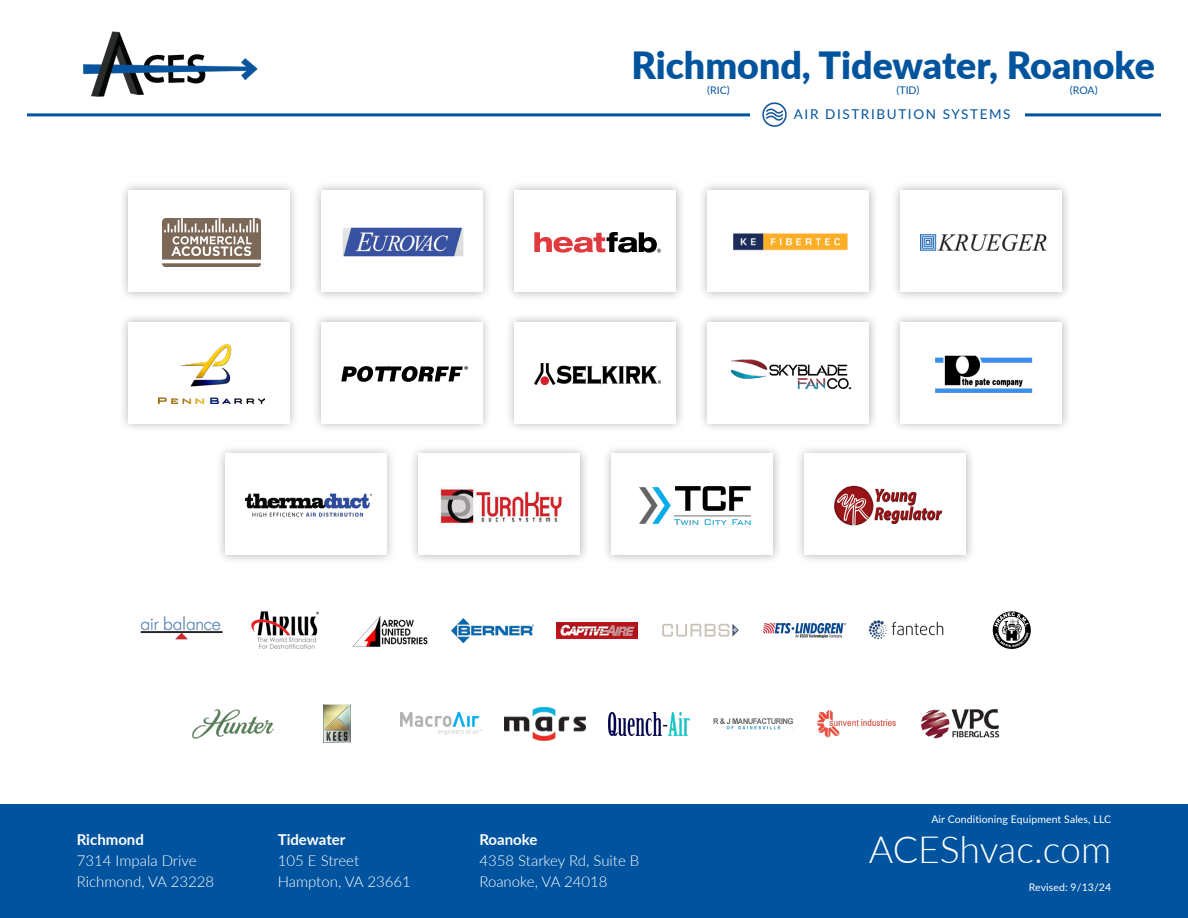
<style>
.page{position:relative;width:1188px;height:918px;background:#fff}
.page>*{position:absolute;margin:0;border:0;box-sizing:border-box;transform-origin:0 0}
.t1{font:900 37.5px "Lato";color:#00549e}
.t2{font:300 37.5px "Lato";letter-spacing:-.01em;color:#fff}
.t3{font:300 15px "Lato";color:#fff}
.t4{font:700 15px "Lato";color:#fff}
.t5{font:13.5px "Lato";letter-spacing:.12em;color:#00549e}
.t6{font:10.5px "Lato";letter-spacing:.01em;color:#fff}
.t7{font:10.5px "Lato";color:#00549e}
</style>
<div class="page">
<div style="left:0;top:804px;width:1188px;height:114px;background:#00539e"></div>
<div style="left:697px;top:312px;width:181px;height:121px;background:#000;opacity:.3"></div>
<div style="left:707px;top:322px;width:162px;height:101px;background:#fff"></div>
<img style="left:731px;top:359px;width:121px;height:30px">
<div style="left:311px;top:180px;width:181px;height:121px;background:#000;opacity:.3"></div>
<div style="left:321px;top:190px;width:162px;height:102px;background:#fff"></div>
<img style="left:343px;top:227px;width:121px;height:30px">
<div style="left:215px;top:444px;width:181px;height:121px;background:#000;opacity:.3"></div>
<div style="left:225px;top:454px;width:162px;height:101px;background:#fff"></div>
<img style="left:245px;top:494px;width:127px;height:23px">
<img style="left:141px;top:616px;width:81px;height:24px">
<svg style="left:993px;top:611px;width:38px;height:38px"></svg>
<img style="left:557px;top:622px;width:81px;height:16px">
<img style="left:352px;top:616px;width:76px;height:31px">
<img style="left:764px;top:623px;width:81px;height:14px">
<img style="left:251px;top:611px;width:68px;height:38px">
<svg style="left:662px;top:624px;width:77px;height:13px"></svg>
<img style="left:452px;top:618px;width:81px;height:24px">
<img style="left:868px;top:620px;width:76px;height:20px">
<img style="left:505px;top:707px;width:81px;height:33px">
<img style="left:324px;top:705px;width:26px;height:37px">
<img style="left:193px;top:709px;width:81px;height:29px">
<img style="left:608px;top:712px;width:82px;height:23px">
<img style="left:400px;top:713px;width:81px;height:21px">
<img style="left:816px;top:709px;width:80px;height:29px">
<img style="left:713px;top:718px;width:80px;height:12px">
<img style="left:921px;top:709px;width:79px;height:30px">
<div style="left:601px;top:444px;width:181px;height:121px;background:#000;opacity:.3"></div>
<div style="left:611px;top:454px;width:162px;height:101px;background:#fff"></div>
<img style="left:639px;top:487px;width:111px;height:38px">
<div style="left:891px;top:312px;width:180px;height:121px;background:#000;opacity:.3"></div>
<div style="left:900px;top:322px;width:162px;height:101px;background:#fff"></div>
<img style="left:935px;top:355px;width:98px;height:38px">
<div style="left:697px;top:180px;width:181px;height:121px;background:#000;opacity:.3"></div>
<div style="left:707px;top:190px;width:162px;height:102px;background:#fff"></div>
<img style="left:733px;top:233px;width:115px;height:18px">
<div style="left:504px;top:180px;width:181px;height:121px;background:#000;opacity:.3"></div>
<div style="left:514px;top:190px;width:162px;height:102px;background:#fff"></div>
<svg style="left:534px;top:232px;width:127px;height:21px"></svg>
<div style="left:408px;top:444px;width:181px;height:121px;background:#000;opacity:.3"></div>
<div style="left:418px;top:454px;width:162px;height:101px;background:#fff"></div>
<img style="left:438px;top:486px;width:125px;height:39px">
<div style="left:891px;top:180px;width:180px;height:121px;background:#000;opacity:.3"></div>
<div style="left:900px;top:190px;width:162px;height:102px;background:#fff"></div>
<img style="left:920px;top:234px;width:127px;height:16px">
<div style="left:118px;top:180px;width:181px;height:121px;background:#000;opacity:.3"></div>
<div style="left:128px;top:190px;width:162px;height:102px;background:#fff"></div>
<img style="left:163px;top:218px;width:98px;height:48px">
<div style="left:118px;top:312px;width:181px;height:121px;background:#000;opacity:.3"></div>
<div style="left:128px;top:322px;width:162px;height:101px;background:#fff"></div>
<img style="left:158px;top:345px;width:107px;height:58px">
<div style="left:795px;top:444px;width:180px;height:121px;background:#000;opacity:.3"></div>
<div style="left:804px;top:454px;width:162px;height:101px;background:#fff"></div>
<img style="left:834px;top:486px;width:109px;height:40px">
<div style="left:311px;top:312px;width:181px;height:121px;background:#000;opacity:.3"></div>
<div style="left:321px;top:322px;width:162px;height:101px;background:#fff"></div>
<svg style="left:341px;top:366px;width:127px;height:16px"></svg>
<div style="left:504px;top:312px;width:181px;height:121px;background:#000;opacity:.3"></div>
<div style="left:514px;top:322px;width:162px;height:101px;background:#fff"></div>
<img style="left:534px;top:363px;width:127px;height:22px">
<img style="left:83px;top:31px;width:175px;height:66px">
<hr style="left:27px;top:113px;width:1134px;height:3px;background:#00549e">
<div style="left:750px;top:109px;width:274px;height:12px;background:#fff"></div>
<img style="left:762px;top:102px;width:25px;height:25px">
<p class="t1" style="left:631px;top:37px;width:525px">Richmond, Tidewater, Roanoke</p>
<p class="t5" style="left:794px;top:104px;width:218px">AIR DISTRIBUTION SYSTEMS</p>
<p class="t7" style="left:707px;top:83px;width:24px">(RIC)</p>
<p class="t7" style="left:897px;top:83px;width:24px">(TID)</p>
<p class="t7" style="left:1070px;top:83px;width:29px">(ROA)</p>
<p class="t4" style="left:77px;top:828px;width:69px">Richmond</p>
<p class="t3" style="left:77px;top:850px;width:121px">7314 Impala Drive</p>
<p class="t3" style="left:77px;top:871px;width:139px">Richmond, VA 23228</p>
<p class="t4" style="left:278px;top:828px;width:69px">Tidewater</p>
<p class="t3" style="left:278px;top:850px;width:83px">105 E Street</p>
<p class="t3" style="left:278px;top:871px;width:135px">Hampton, VA 23661</p>
<p class="t6" style="left:931px;top:811px;width:181px">Air Conditioning Equipment Sales, LLC</p>
<p class="t4" style="left:479px;top:828px;width:60px">Roanoke</p>
<p class="t3" style="left:479px;top:850px;width:162px">4358 Starkey Rd, Suite B</p>
<p class="t3" style="left:479px;top:871px;width:130px">Roanoke, VA 24018</p>
<p class="t6" style="left:1029px;top:879px;width:84px">Revised: 9/13/24</p>
<p class="t2" style="left:869px;top:823px;width:244px">ACEShvac.com</p>
</div>
